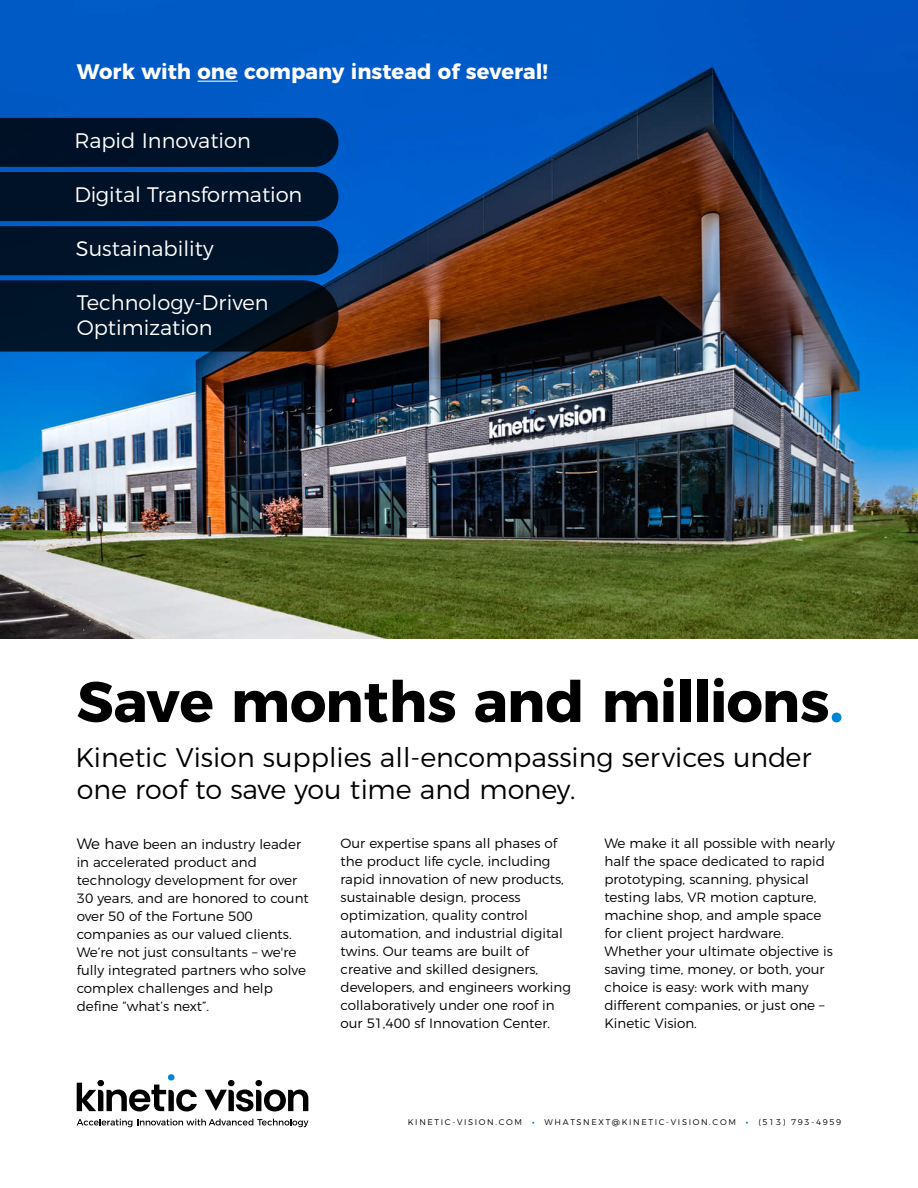
<style>
.page{position:relative;width:918px;height:1188px;background:#fff}
.page>*{position:absolute;margin:0;border:0;box-sizing:border-box;transform-origin:0 0}
.t1{font:700 57px "Montserrat";letter-spacing:-.02em;color:#000}
.t2{font:300 27px/32.4px "Montserrat";color:#000}
.t3{font:300 21px/25.2px "Montserrat";color:#fff}
.t4{font:700 21px "Montserrat";color:#fff}
.t5{font:300 13.5px/18px "Montserrat";color:#000}
.t6{font:300 8.25px "Montserrat";letter-spacing:.2em;color:#000}
.s1{color:#0084d5}
.s2{font-size:15px}
.s3{font-weight:600;color:#0080d1}
</style>
<div class="page">
<div style="left:97px;top:1080px;width:7px;height:6px;background:#000;border-radius:50%"></div>
<div style="left:228px;top:1080px;width:7px;height:6px;background:#000;border-radius:50%"></div>
<div style="left:255px;top:1080px;width:7px;height:6px;background:#000;border-radius:50%"></div>
<svg style="left:205px;top:1089px;width:103px;height:22px"></svg>
<svg style="left:77px;top:1083px;width:120px;height:28px"></svg>
<svg style="left:77px;top:1119px;width:231px;height:8px"></svg>
<div style="left:168px;top:1074px;width:7px;height:7px;background:#0084d5;border-radius:50%"></div>
<img style="left:0;top:0;width:918px;height:639px">
<hr style="left:198px;top:81px;width:40px;height:1px;background:#fff">
<svg style="left:0;top:118px;width:338px;height:234px"></svg>
<h3 class="t4" style="left:77px;top:54px;width:473px">Work with one company instead of several!</h3>
<h3 class="t3" style="left:75px;top:126px;width:178px">Rapid Innovation</h3>
<h3 class="t3" style="left:75px;top:180px;width:229px">Digital Transformation</h3>
<h3 class="t3" style="left:76px;top:234px;width:139px">Sustainability</h3>
<h3 class="t3" style="left:77px;top:288px;width:193px">Technology-Driven<br>Optimization</h3>
<h1 class="t1" style="left:77px;top:655px;width:768px">Save months and millions<span class="s1">.</span></h1>
<h2 class="t2" style="left:76px;top:739px;width:737px">Kinetic Vision supplies all-encompassing services under one roof to save you time and money.</h2>
<p class="t5" style="left:77px;top:834px;width:234px"><span class="s2">We have</span> been an industry leader in accelerated product and technology development for over<br>30 years, and are honored to count over 50 of the Fortune 500 companies as our valued clients.<br>We’re not just consultants – we're fully integrated partners who solve complex challenges and help define “what’s next”.</p>
<p class="t5" style="left:341px;top:833px;width:232px">Our expertise spans all phases of the product life cycle, including rapid innovation of new products, sustainable design, process optimization, quality control automation, and industrial digital twins. Our teams are built of creative and skilled designers, developers, and engineers working collaboratively under one roof in our 51,400 sf Innovation Center.</p>
<p class="t5" style="left:604px;top:833px;width:232px">We make it all possible with nearly half the space dedicated to rapid prototyping, scanning, physical testing labs, VR motion capture, machine shop, and ample space for client project hardware.<br>Whether your ultimate objective is saving time, money, or both, your choice is easy: work with many different companies, or just one –<br>Kinetic Vision.</p>
<p class="t6" style="left:408px;top:1116px;width:435px">KINETIC-VISION.COM <span class="s3">•</span> WHATSNEXT@KINETIC-VISION.COM <span class="s3">•</span> (513) 793-4959</p>
</div>
